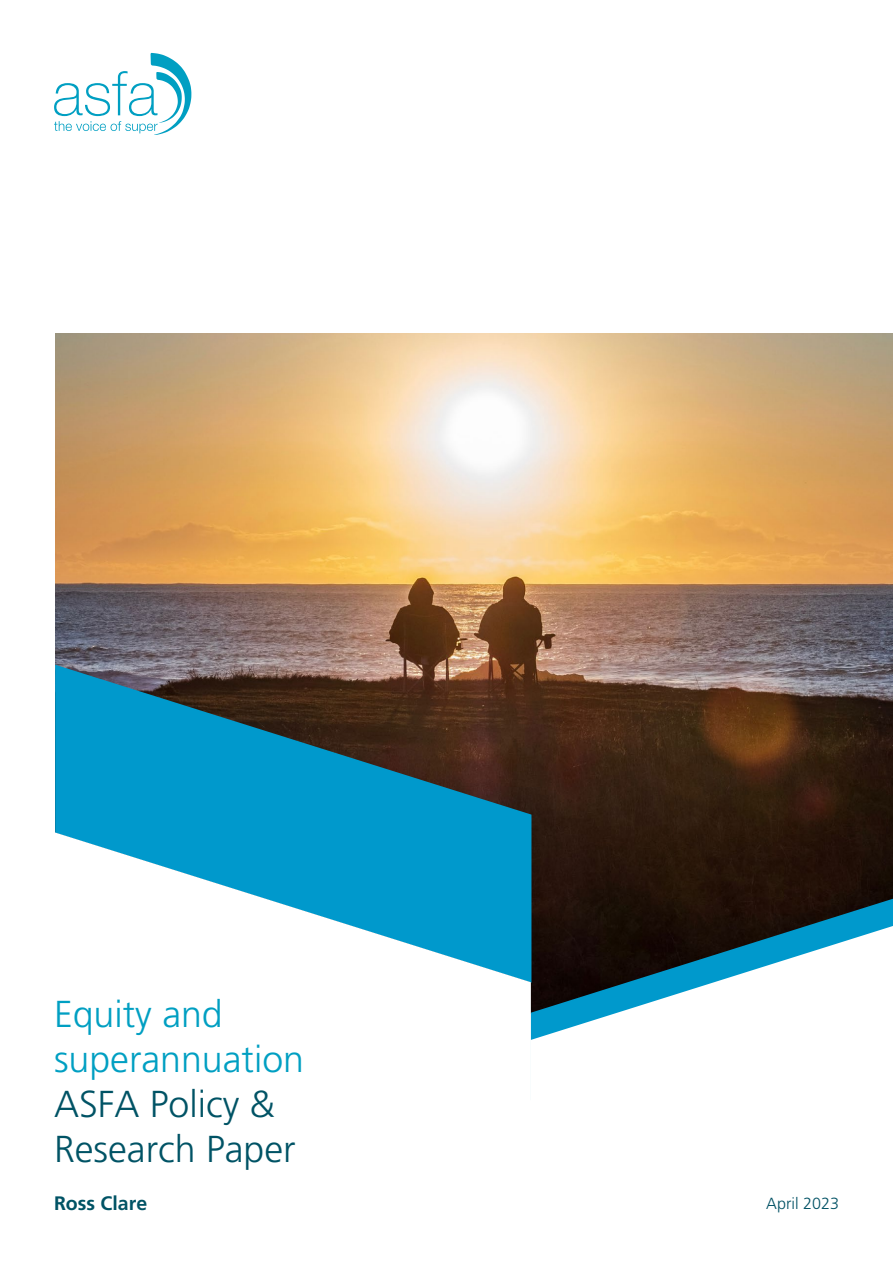
<style>
.page{position:relative;width:893px;height:1263px;background:#fff}
.page>*{position:absolute;margin:0;border:0;box-sizing:border-box;transform-origin:0 0}
.t1{font:300 37.5px/45px "Frutiger";color:#005365}
.t2{font:300 37.5px/45px "Frutiger";color:#009fc2}
.t3{font:700 19.5px "Frutiger";color:#005365}
.t4{font:300 16.2px "Frutiger";color:#005164}
</style>
<div class="page">
<img style="left:55px;top:333px;width:838px;height:566px">
<svg style="left:55px;top:665px;width:476px;height:167px;background:#246c82"></svg>
<svg style="left:531px;top:899px;width:362px;height:27px;background:#1a1f1f"></svg>
<svg style="left:55px;top:832px;width:476px;height:150px"></svg>
<svg style="left:530px;top:926px;width:363px;height:114px"></svg>
<svg style="left:54px;top:53px;width:137px;height:82px"></svg>
<p class="t2" style="left:54px;top:992px;width:252px">Equity and superannuation</p>
<p class="t1" style="left:54px;top:1082px;width:243px">ASFA Policy &amp;<br>Research Paper</p>
<p class="t3" style="left:54px;top:1191px;width:95px">Ross Clare</p>
<p class="t4" style="left:766px;top:1194px;width:74px">April 2023</p>
</div>
